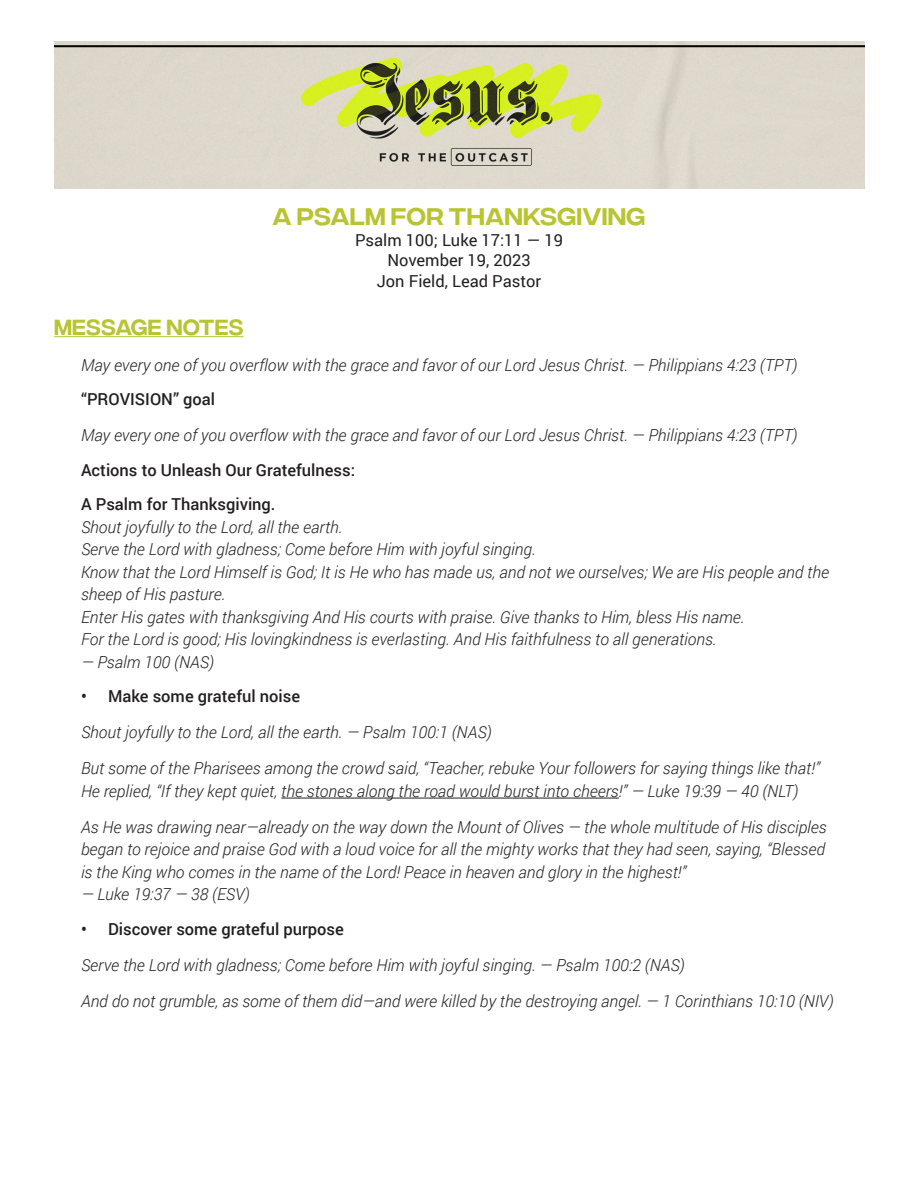
<style>
.page{position:relative;width:918px;height:1188px;background:#fff}
.page>*{position:absolute;margin:0;border:0;box-sizing:border-box;transform-origin:0 0}
.Message_-_Title_top{font:24px "Integral CF";letter-spacing:.01em;color:#b8c431}
.Message_-_section_names{font:21.9px "Integral CF";letter-spacing:.005em;color:#b8c431;scale:.96 1}
.Message_-_verse{font:italic 300 16.5px/22.5px "Roboto";color:#231f20}
.message_-_text_reg_next_line{font:500 16.5px "Roboto";color:#231f20}
.Message_-_verse_pastor_date{font:16.5px "Roboto";color:#231f20}
</style>
<div class="page">
<img style="left:54px;top:41px;width:811px;height:148px">
<hr style="left:54px;top:336px;width:190px;height:1px;background:#b8c431">
<hr style="left:281px;top:798px;width:338px;height:1px;background:#231f20">
<p class="Message_-_Title_top" style="left:272px;top:204px;width:375px">A PSALM FOR THANKSGIVING</p>
<p class="Message_-_verse_pastor_date" style="left:355px;top:228px;width:209px">Psalm 100; Luke 17:11 — 19</p>
<p class="Message_-_verse_pastor_date" style="left:387px;top:248px;width:145px">November 19, 2023</p>
<p class="Message_-_verse_pastor_date" style="left:377px;top:269px;width:166px">Jon Field, Lead Pastor</p>
<p class="Message_-_section_names" style="left:54px;top:315px;width:199px">MESSAGE NOTES</p>
<p class="Message_-_verse" style="left:81px;top:353px;width:718px">May every one of you overflow with the grace and favor of our Lord Jesus Christ. — Philippians 4:23 (TPT)</p>
<p class="message_-_text_reg_next_line" style="left:81px;top:388px;width:136px">“PROVISION” goal</p>
<p class="Message_-_verse" style="left:81px;top:424px;width:718px">May every one of you overflow with the grace and favor of our Lord Jesus Christ. — Philippians 4:23 (TPT)</p>
<p class="message_-_text_reg_next_line" style="left:81px;top:458px;width:276px">Actions to Unleash Our Gratefulness:</p>
<p class="message_-_text_reg_next_line" style="left:81px;top:493px;width:196px">A Psalm for Thanksgiving.</p>
<p class="Message_-_verse" style="left:81px;top:515px;width:263px">Shout joyfully to the Lord, all the earth.</p>
<p class="Message_-_verse" style="left:81px;top:538px;width:456px">Serve the Lord with gladness; Come before Him with joyful singing.</p>
<p class="Message_-_verse" style="left:81px;top:560px;width:750px">Know that the Lord Himself is God; It is He who has made us, and not we ourselves; We are His people and the sheep of His pasture.</p>
<p class="Message_-_verse" style="left:81px;top:605px;width:665px">Enter His gates with thanksgiving And His courts with praise. Give thanks to Him, bless His name.</p>
<p class="Message_-_verse" style="left:81px;top:628px;width:637px">For the Lord is good; His lovingkindness is everlasting. And His faithfulness to all generations.</p>
<p class="Message_-_verse" style="left:81px;top:650px;width:135px">— Psalm 100 (NAS)</p>
<p class="message_-_text_reg_next_line" style="left:81px;top:685px;width:221px">• Make some grateful noise</p>
<p class="Message_-_verse" style="left:81px;top:721px;width:412px">Shout joyfully to the Lord, all the earth. — Psalm 100:1 (NAS)</p>
<p class="Message_-_verse" style="left:81px;top:757px;width:740px">But some of the Pharisees among the crowd said, “Teacher, rebuke Your followers for saying things like that!”<br>He replied, “If they kept quiet, the stones along the road would burst into cheers!” — Luke 19:39 — 40 (NLT)</p>
<p class="Message_-_verse" style="left:81px;top:815px;width:747px;text-align:justify">As He was drawing near—already on the way down the Mount of Olives — the whole multitude of His disciples began to rejoice and praise God with a loud voice for all the mighty works that they had seen, saying, “Blessed is the King who comes in the name of the Lord! Peace in heaven and glory in the highest!”</p>
<p class="Message_-_verse" style="left:81px;top:883px;width:170px">— Luke 19:37 — 38 (ESV)</p>
<p class="message_-_text_reg_next_line" style="left:81px;top:917px;width:264px">• Discover some grateful purpose</p>
<p class="Message_-_verse" style="left:81px;top:953px;width:605px">Serve the Lord with gladness; Come before Him with joyful singing. — Psalm 100:2 (NAS)</p>
<p class="Message_-_verse" style="left:81px;top:989px;width:754px">And do not grumble, as some of them did—and were killed by the destroying angel. — 1 Corinthians 10:10 (NIV)</p>
</div>
